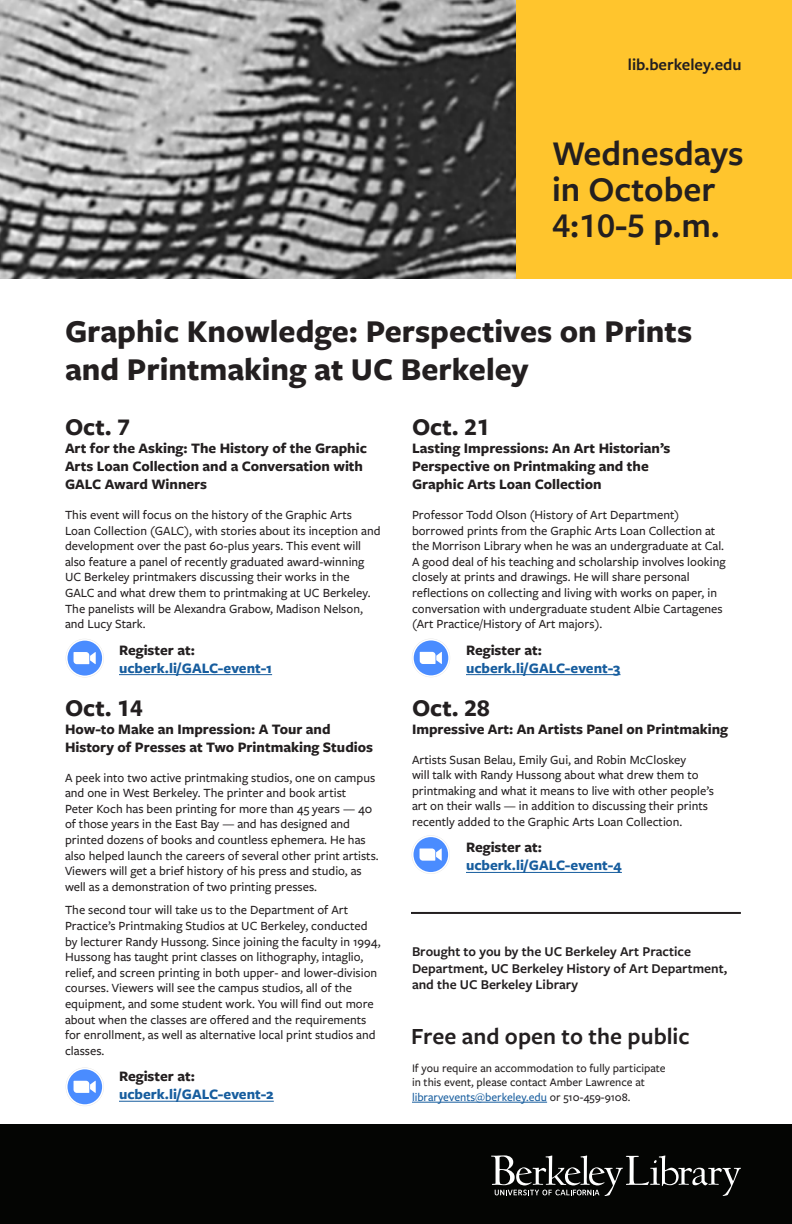
<style>
.page{position:relative;width:792px;height:1224px;background:#fff}
.page>*{position:absolute;margin:0;border:0;box-sizing:border-box;transform-origin:0 0}
.t1{font:600 36px "Freight Sans Pro";color:#231f20}
.t2{font:700 33px/38px "Freight Sans Pro";color:#231f20}
.t3{font:700 25px "Freight Sans Pro";color:#231f20}
.t4{font:600 24px "Freight Sans Pro";color:#231f20}
.t5{font:600 17px "Freight Sans Pro";color:#231f20}
.t6{font:700 15px/18px "Freight Sans Pro";color:#231f20}
.t7{font:700 15px "Freight Sans Pro";color:#175d9e}
.t8{font:600 14px/16.8px "Freight Sans Pro";color:#231f20}
.t9{font:500 13px/15.6px "Freight Sans Pro";color:#231f20}
.t10{font:500 12px/14.4px "Freight Sans Pro";color:#231f20}
.s1{color:#175d9e}
</style>
<div class="page">
<img style="left:0;top:0;width:517px;height:278px">
<hr style="left:119px;top:674px;width:153px;height:1px;background:#175d9e">
<hr style="left:119px;top:1101px;width:155px;height:1px;background:#175d9e">
<hr style="left:466px;top:674px;width:155px;height:1px;background:#175d9e">
<hr style="left:466px;top:872px;width:156px;height:1px;background:#175d9e">
<div style="left:517px;top:0;width:275px;height:278px;background:#ffc52d"></div>
<div style="left:412px;top:835px;width:38px;height:39px;background:#f3f3f3;border-radius:19px"></div>
<svg style="left:412px;top:836px;width:38px;height:38px"></svg>
<div style="left:414px;top:837px;width:34px;height:35px;background:#4a8cff;border-radius:17px"></div>
<svg style="left:420px;top:848px;width:22px;height:13px"></svg>
<hr style="left:412px;top:1102px;width:135px;height:1px;background:#175d9e">
<div style="left:0;top:1125px;width:792px;height:99px;background:#040503"></div>
<svg style="left:491px;top:1155px;width:250px;height:41px"></svg>
<svg style="left:412px;top:639px;width:38px;height:38px"></svg>
<div style="left:414px;top:640px;width:34px;height:35px;background:#4a8cff;border-radius:17px"></div>
<svg style="left:420px;top:652px;width:22px;height:12px"></svg>
<svg style="left:66px;top:639px;width:38px;height:38px"></svg>
<div style="left:68px;top:641px;width:34px;height:35px;background:#4a8cff;border-radius:17px"></div>
<svg style="left:74px;top:652px;width:22px;height:12px"></svg>
<div style="left:66px;top:1067px;width:38px;height:39px;background:#f2f2f2;border-radius:19px"></div>
<svg style="left:66px;top:1068px;width:38px;height:38px"></svg>
<div style="left:68px;top:1069px;width:34px;height:35px;background:#4a8cff;border-radius:17px"></div>
<svg style="left:74px;top:1081px;width:22px;height:12px"></svg>
<hr style="left:411px;top:912px;width:330px;height:2px;background:#231f20">
<p class="t5" style="left:628px;top:53px;width:115px">lib.berkeley.edu</p>
<p class="t1" style="left:552px;top:128px;width:193px">Wednesdays</p>
<p class="t1" style="left:552px;top:164px;width:165px">in October</p>
<p class="t1" style="left:552px;top:200px;width:169px">4:10-5 p.m.</p>
<p class="t2" style="left:65px;top:311px;width:629px">Graphic Knowledge: Perspectives on Prints and Printmaking at UC Berkeley</p>
<p class="t3" style="left:65px;top:410px;width:66px">Oct. 7</p>
<p class="t6" style="left:65px;top:439px;width:304px">Art for the Asking: The History of the Graphic<br>Arts Loan Collection and a Conversation with<br>GALC Award Winners</p>
<p class="t9" style="left:65px;top:507px;width:317px">This event will focus on the history of the Graphic Arts Loan Collection (GALC), with stories about its inception and development over the past 60-plus years. This event will also feature a panel of recently graduated award-winning UC Berkeley printmakers discussing their works in the GALC and what drew them to printmaking at UC Berkeley.<br>The panelists will be Alexandra Grabow, Madison Nelson, and Lucy Stark.</p>
<p class="t6" style="left:119px;top:640px;width:77px">Register at:</p>
<p class="t7" style="left:119px;top:657px;width:155px">ucberk.li/GALC-event-1</p>
<p class="t3" style="left:65px;top:690px;width:79px">Oct. 14</p>
<p class="t6" style="left:65px;top:719px;width:310px">How-to Make an Impression: A Tour and<br>History of Presses at Two Printmaking Studios</p>
<p class="t9" style="left:65px;top:769px;width:315px">A peek into two active printmaking studios, one on campus and one in West Berkeley. The printer and book artist<br>Peter Koch has been printing for more than 45 years — 40 of those years in the East Bay — and has designed and printed dozens of books and countless ephemera. He has also helped launch the careers of several other print artists.<br>Viewers will get a brief history of his press and studio, as well as a demonstration of two printing presses.</p>
<p class="t9" style="left:65px;top:902px;width:317px">The second tour will take us to the Department of Art Practice’s Printmaking Studios at UC Berkeley, conducted by lecturer Randy Hussong. Since joining the faculty in 1994, Hussong has taught print classes on lithography, intaglio, relief, and screen printing in both upper- and lower-division courses. Viewers will see the campus studios, all of the equipment, and some student work. You will find out more about when the classes are offered and the requirements for enrollment, as well as alternative local print studios and classes.</p>
<p class="t6" style="left:119px;top:1067px;width:77px">Register at:</p>
<p class="t7" style="left:119px;top:1084px;width:156px">ucberk.li/GALC-event-2</p>
<p class="t3" style="left:412px;top:410px;width:79px">Oct. 21</p>
<p class="t6" style="left:412px;top:439px;width:260px">Lasting Impressions: An Art Historian’s<br>Perspective on Printmaking and the<br>Graphic Arts Loan Collection</p>
<p class="t9" style="left:412px;top:507px;width:315px">Professor Todd Olson (History of Art Department) borrowed prints from the Graphic Arts Loan Collection at the Morrison Library when he was an undergraduate at Cal.<br>A good deal of his teaching and scholarship involves looking closely at prints and drawings. He will share personal reflections on collecting and living with works on paper, in conversation with undergraduate student Albie Cartagenes (Art Practice/History of Art majors).</p>
<p class="t6" style="left:466px;top:640px;width:77px">Register at:</p>
<p class="t7" style="left:466px;top:657px;width:156px">ucberk.li/GALC-event-3</p>
<p class="t3" style="left:412px;top:690px;width:79px">Oct. 28</p>
<p class="t6" style="left:412px;top:719px;width:318px">Impressive Art: An Artists Panel on Printmaking</p>
<p class="t9" style="left:412px;top:751px;width:304px">Artists Susan Belau, Emily Gui, and Robin McCloskey<br>will talk with Randy Hussong about what drew them to printmaking and what it means to live with other people’s art on their walls — in addition to discussing their prints recently added to the Graphic Arts Loan Collection.</p>
<p class="t6" style="left:466px;top:838px;width:77px">Register at:</p>
<p class="t7" style="left:466px;top:855px;width:156px">ucberk.li/GALC-event-4</p>
<p class="t8" style="left:412px;top:942px;width:317px">Brought to you by the UC Berkeley Art Practice<br>Department, UC Berkeley History of Art Department, and the UC Berkeley Library</p>
<p class="t4" style="left:411px;top:1020px;width:280px">Free and open to the public</p>
<p class="t10" style="left:412px;top:1060px;width:255px">If you require an accommodation to fully participate in this event, please contact Amber Lawrence at <span class="s1">libraryevents@berkeley.edu</span> or 510-459-9108.</p>
</div>
